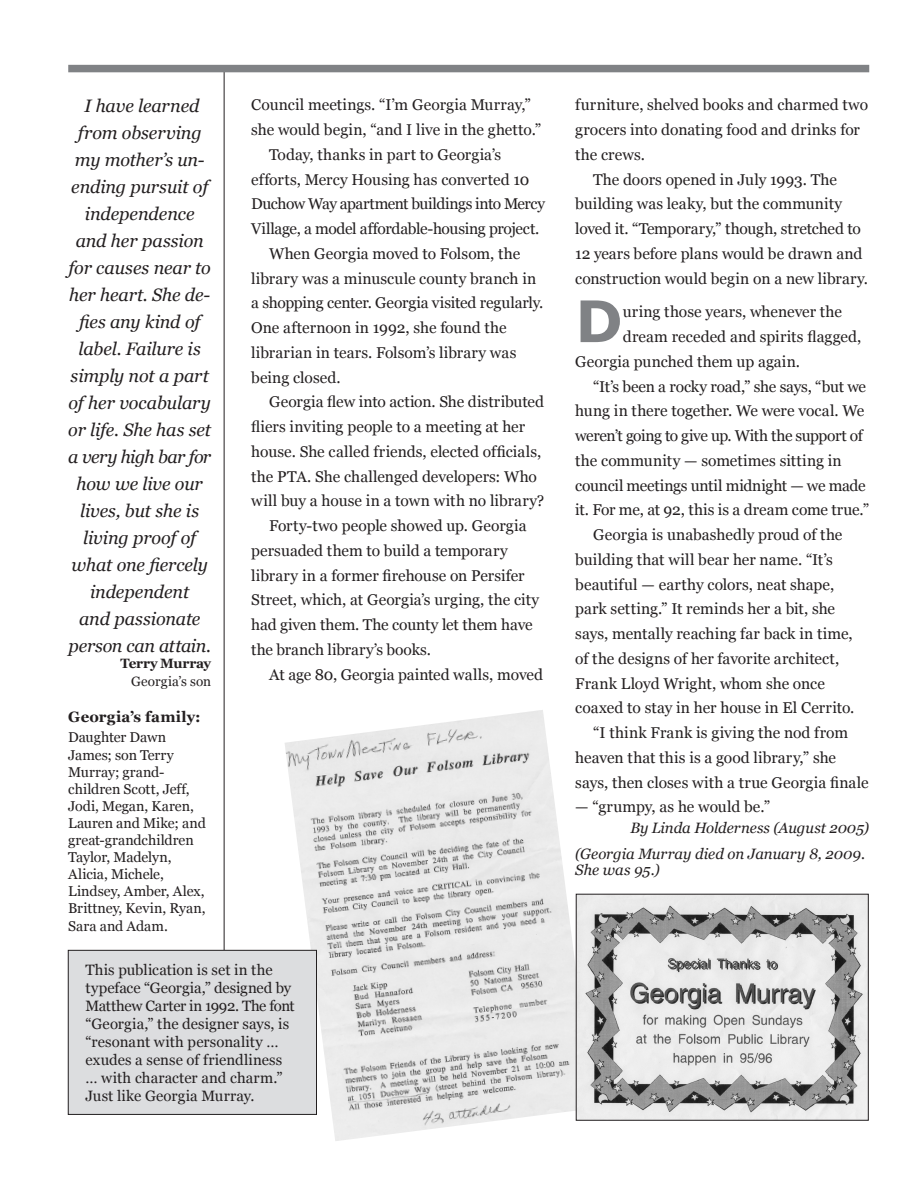
<style>
.page{position:relative;width:918px;height:1188px;background:#fff}
.page>*{position:absolute;margin:0;border:0;box-sizing:border-box;transform-origin:0 0}
.Body_text{font:700 57.3px "Verdana";color:#808285}
.Body_text-2{font:italic 18px/27px "Georgia";letter-spacing:-.01em;color:#231f20;text-align:center}
.Body_text-3{font:15.6px/24.8px "Georgia";letter-spacing:-.005em;color:#231f20}
.t1{font:15px/18px "Georgia";letter-spacing:.005em;color:#231f20}
.Body_text-4{font:italic 15px/16.5px "Georgia";letter-spacing:-.005em;color:#231f20}
.Body_text-5{font:700 15px "Georgia";letter-spacing:.02em;color:#231f20}
.Body_text-6{font:14.25px/17.1px "Georgia";letter-spacing:-.005em;color:#231f20}
.Body_text-7{font:13.5px/18px "Georgia";letter-spacing:.01em;color:#231f20;text-align:right}
.s1{font-weight:700}
</style>
<div class="page">
<img style="left:285px;top:710px;width:309px;height:431px">
<img style="left:578px;top:896px;width:288px;height:222px">
<hr style="left:224px;top:72px;width:1px;height:1007px;background:#231f20">
<div style="left:68px;top:950px;width:248px;height:164px;background:#dcdddf"></div>
<div style="left:68px;top:950px;width:249px;height:165px;border:1px solid #231f20"></div>
<div style="left:68px;top:65px;width:801px;height:7px;background:#808285"></div>
<p class="Body_text-3" style="left:251px;top:93px;width:292px">Council meetings. “I’m Georgia Murray,” she would begin, “and I live in the ghetto.”</p>
<p class="Body_text-3" style="left:251px;top:142px;width:295px;text-indent:18px">Today, thanks in part to Georgia’s efforts, Mercy Housing has converted 10<br>Duchow Way apartment buildings into Mercy Village, a model affordable-housing project.</p>
<p class="Body_text-3" style="left:251px;top:241px;width:294px;text-indent:18px">When Georgia moved to Folsom, the library was a minuscule county branch in a shopping center. Georgia visited regularly.<br>One afternoon in 1992, she found the librarian in tears. Folsom’s library was being closed.</p>
<p class="Body_text-3" style="left:251px;top:390px;width:295px;text-indent:18px">Georgia flew into action. She distributed fliers inviting people to a meeting at her house. She called friends, elected officials, the PTA. She challenged developers: Who will buy a house in a town with no library?</p>
<p class="Body_text-3" style="left:251px;top:513px;width:290px;text-indent:18px">Forty-two people showed up. Georgia persuaded them to build a temporary library in a former firehouse on Persifer Street, which, at Georgia’s urging, the city had given them. The county let them have the branch library’s books.</p>
<p class="Body_text-3" style="left:269px;top:662px;width:275px">At age 80, Georgia painted walls, moved</p>
<p class="Body_text-2" style="left:68px;top:92px;width:144px">I have learned from observing my mother’s un&shy;ending pursuit of independence and her passion for causes near to her heart. She de&shy;fies any kind of label. Failure is simply not a part of her vocabulary or life. She has set a very high bar for how we live our lives, but she is living proof of what one fiercely independent<br>and passionate person can attain.</p>
<p class="Body_text-7" style="left:120px;top:655px;width:92px"><span class="s1">Terry Murray<br></span>Georgia’s son</p>
<p class="Body_text-5" style="left:68px;top:709px;width:134px">Georgia’s family:</p>
<p class="Body_text-6" style="left:68px;top:729px;width:139px">Daughter Dawn<br>James; son Terry<br>Murray; grand&shy;children Scott, Jeff,<br>Jodi, Megan, Karen,<br>Lauren and Mike; and great-grandchildren<br>Taylor, Madelyn,<br>Alicia, Michele,<br>Lindsey, Amber, Alex,<br>Brittney, Kevin, Ryan,<br>Sara and Adam.</p>
<p class="t1" style="left:86px;top:960px;width:211px">This publication is set in the typeface “Georgia,” designed by<br>Matthew Carter in 1992. The font “Georgia,” the designer says, is “resonant with personality … exudes a sense of friendliness … with character and charm.”<br>Just like Georgia Murray.</p>
<p class="Body_text-3" style="left:575px;top:93px;width:294px">furniture, shelved books and charmed two grocers into donating food and drinks for the crews.</p>
<p class="Body_text-3" style="left:575px;top:167px;width:294px;text-indent:18px">The doors opened in July 1993. The building was leaky, but the community loved it. “Temporary,” though, stretched to 12 years before plans would be drawn and construction would begin on a new library.</p>
<p class="Body_text" style="left:575px;top:285px;width:49px">D</p>
<p class="Body_text-3" style="left:623px;top:300px;width:221px">uring those years, whenever the</p>
<p class="Body_text-3" style="left:623px;top:324px;width:240px">dream receded and spirits flagged,</p>
<p class="Body_text-3" style="left:575px;top:349px;width:226px">Georgia punched them up again.</p>
<p class="Body_text-3" style="left:575px;top:374px;width:295px;text-indent:18px">“It’s been a rocky road,” she says, “but we hung in there together. We were vocal. We weren’t going to give up. With the support of the community — sometimes sitting in council meetings until midnight — we made it. For me, at 92, this is a dream come true.”</p>
<p class="Body_text-3" style="left:575px;top:522px;width:281px;text-indent:18px">Georgia is unabashedly proud of the building that will bear her name. “It’s beautiful — earthy colors, neat shape, park setting.” It reminds her a bit, she says, mentally reaching far back in time, of the designs of her favorite architect, Frank Lloyd Wright, whom she once coaxed to stay in her house in El Cerrito.</p>
<p class="Body_text-3" style="left:575px;top:720px;width:295px;text-indent:18px">“I think Frank is giving the nod from heaven that this is a good library,” she says, then closes with a true Georgia finale</p>
<p class="Body_text-3" style="left:575px;top:795px;width:196px">— “grumpy, as he would be.”</p>
<p class="Body_text-4" style="left:630px;top:820px;width:240px">By Linda Holderness (August 2005)</p>
<p class="Body_text-4" style="left:575px;top:845px;width:291px">(Georgia Murray died on January 8, 2009.<br>She was 95.)</p>
</div>
